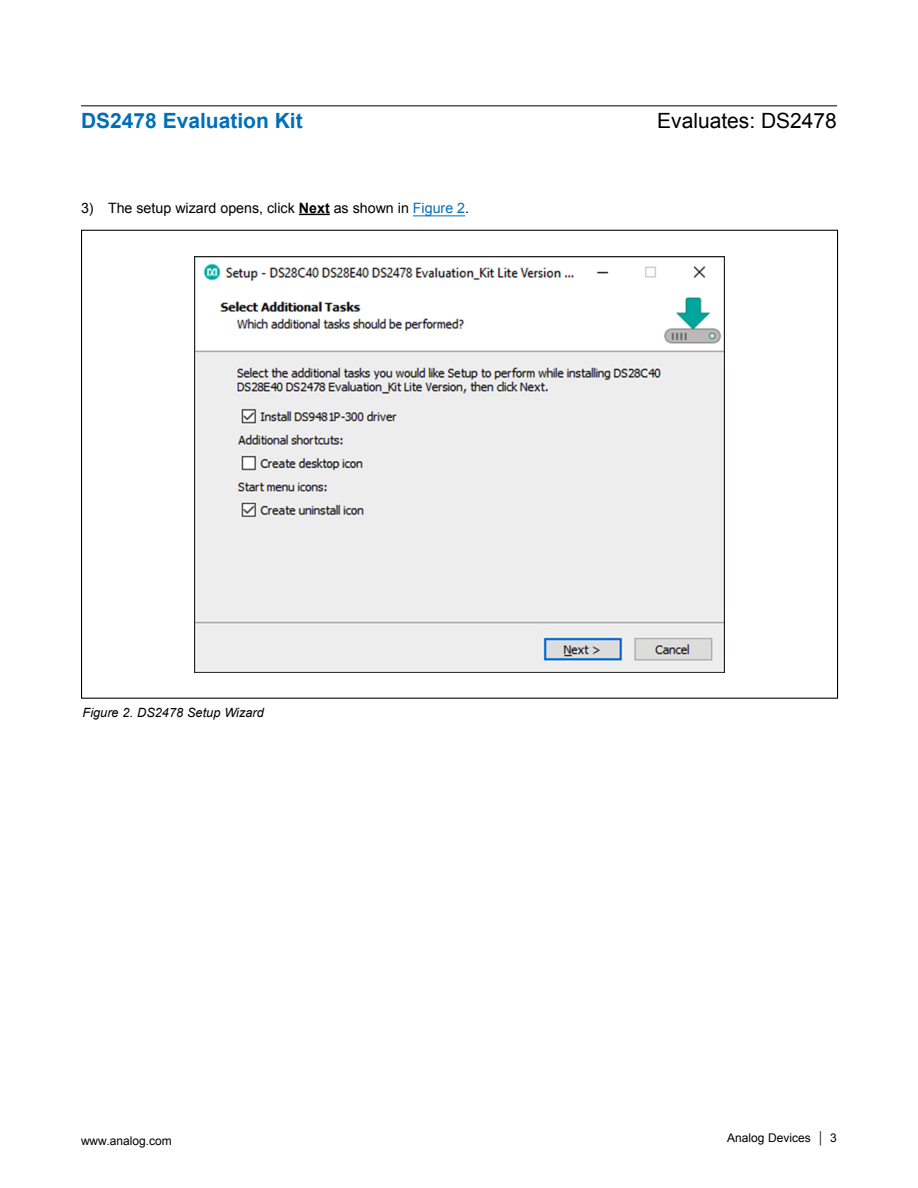
<style>
.page{position:relative;width:918px;height:1188px;background:#fff}
.page>*{position:absolute;margin:0;border:0;box-sizing:border-box;transform-origin:0 0}
.t1{font:700 21px "Arial";color:#006fb9}
.t2{font:21px "Arial";color:#000}
.t3{font:14.25px "Arial";color:#000}
.t4{font:italic 12.75px "Arial";color:#000}
.t5{font:12px "Arial";color:#000}
.s1{font-weight:700}
.s2{color:#006fb9}
</style>
<div class="page">
<hr style="left:81px;top:105px;width:756px;height:1px;background:#000">
<hr style="left:299px;top:214px;width:31px;height:1px;background:#000">
<hr style="left:413px;top:216px;width:52px;height:1px;background:#006fb9">
<img style="left:195px;top:256px;width:529px;height:416px">
<h1 class="t1" style="left:81px;top:107px;width:223px">DS2478 Evaluation Kit</h1>
<h1 class="t2" style="left:657px;top:107px;width:181px">Evaluates: DS2478</h1>
<p class="t3" style="left:81px;top:199px;width:390px">3) The setup wizard opens, click <span class="s1">Next</span> as shown in <span class="s2">Figure 2</span>.</p>
<p class="t4" style="left:83px;top:704px;width:183px">Figure 2. DS2478 Setup Wizard</p>
<p class="t5" style="left:81px;top:1133px;width:92px">www.analog.com</p>
<p class="t5" style="left:727px;top:1130px;width:111px">Analog Devices │ 3</p>
</div>
